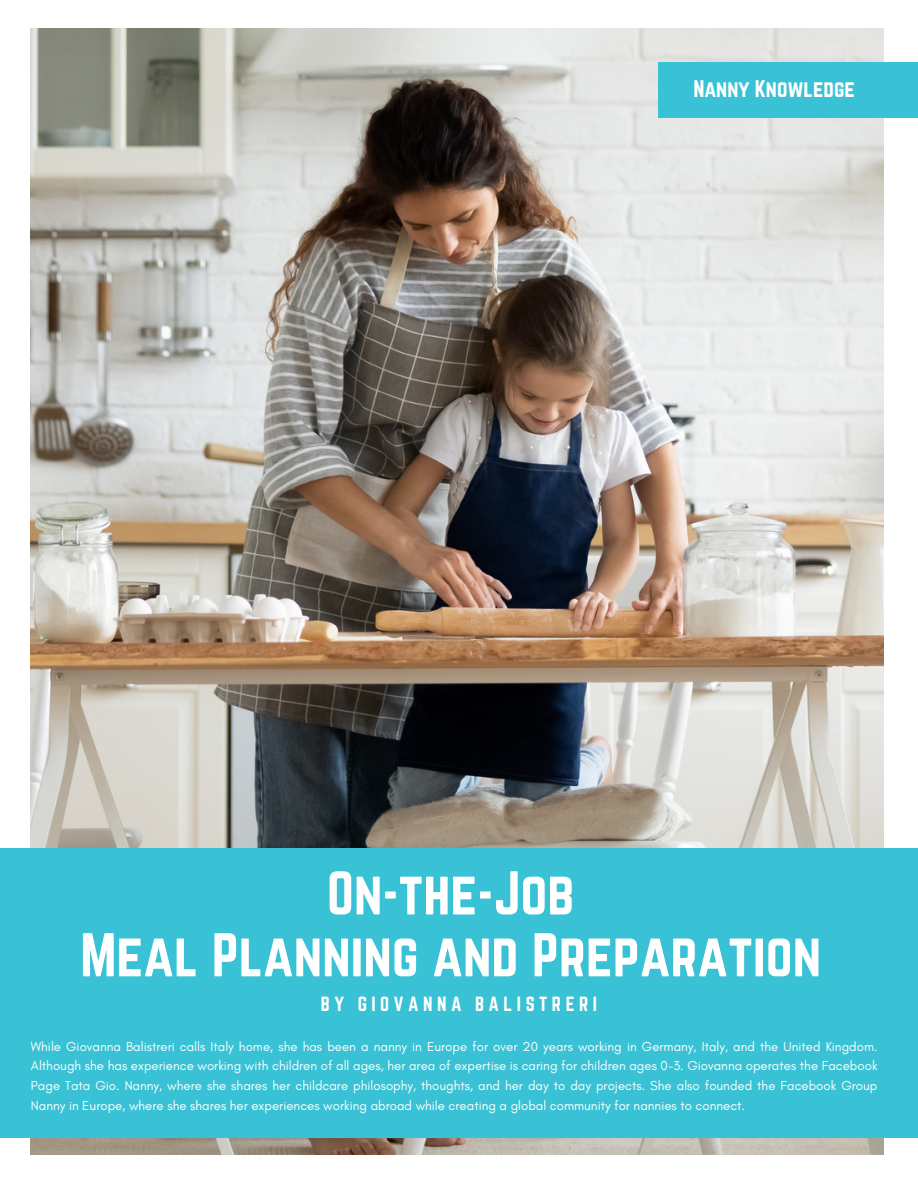
<style>
.page{position:relative;width:918px;height:1188px;background:#fff}
.page>*{position:absolute;margin:0;border:0;box-sizing:border-box;transform-origin:0 0}
.t1{font:54px/61.8px "Norwester";color:#fff;text-align:center}
.t2{font:21px "Norwester";color:#fff}
.t3{font:18px "Norwester";letter-spacing:.25em;color:#fff}
.t4{font:13.2px/19.8px "Glacial Indifference";color:#fff;text-align:justify}
</style>
<div class="page">
<img style="left:31px;top:28px;width:853px;height:1126px">
<div style="left:0;top:848px;width:918px;height:290px;background:#39c2d5"></div>
<div style="left:658px;top:62px;width:260px;height:55px;background:#39c2d5"></div>
<h2 class="t2" style="left:693px;top:76px;width:163px">Nanny Knowledge</h2>
<h1 class="t1" style="left:80px;top:862px;width:742px">On-the-Job<br>Meal Planning and Preparation</h1>
<h3 class="t3" style="left:321px;top:993px;width:278px">BY GIOVANNA BALISTRERI</h3>
<p class="t4" style="left:31px;top:1036px;width:848px">While Giovanna Balistreri calls Italy home, she has been a nanny in Europe for over 20 years working in Germany, Italy, and the United Kingdom.<br>Although she has experience working with children of all ages, her area of expertise is caring for children ages 0-3. Giovanna operates the Facebook Page Tata Gio. Nanny, where she shares her childcare philosophy, thoughts, and her day to day projects. She also founded the Facebook Group Nanny in Europe, where she shares her experiences working abroad while creating a global community for nannies to connect.</p>
</div>
